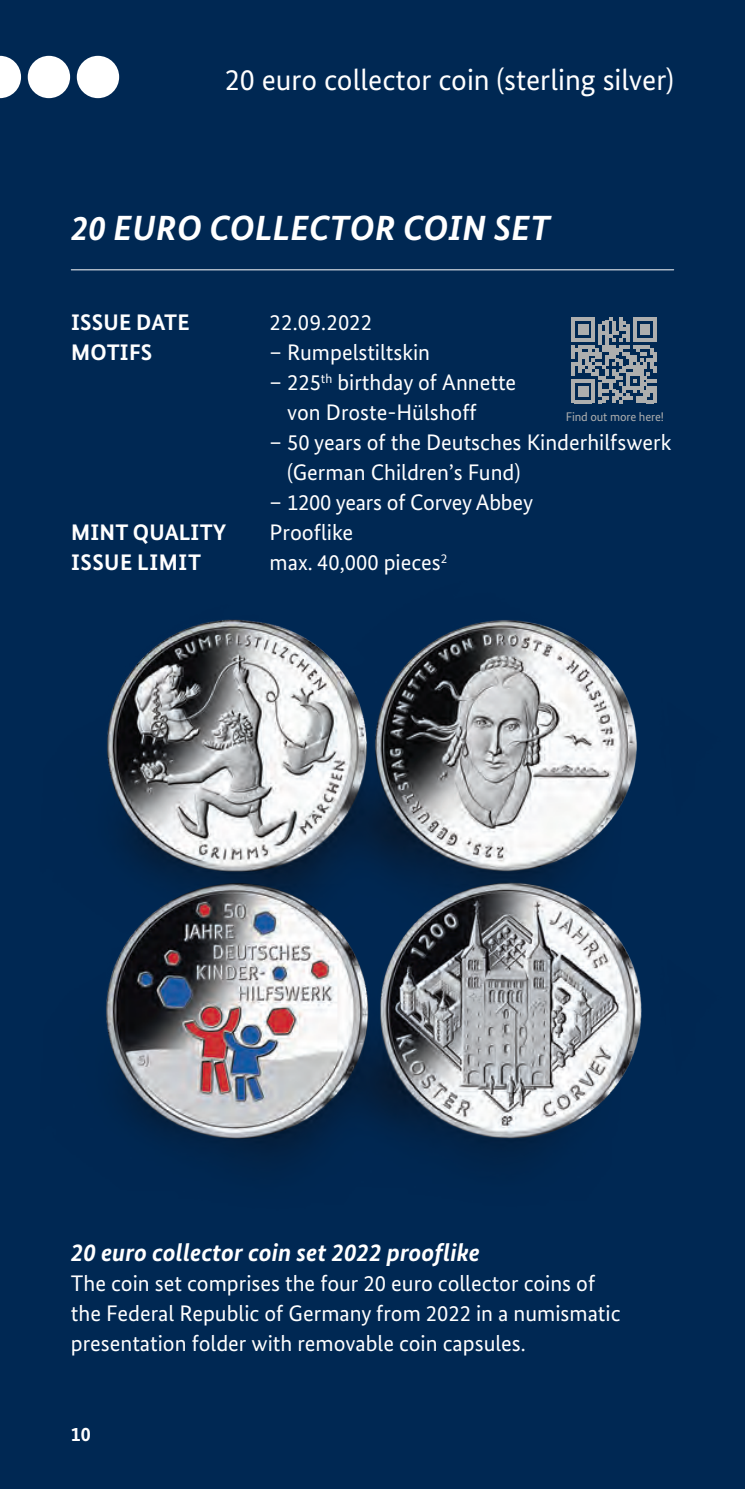
<style>
.page{position:relative;width:745px;height:1489px;background:#fff}
.page>*{position:absolute;margin:0;border:0;box-sizing:border-box;transform-origin:0 0}
.t1{font:italic 700 35px "Bundes Sans";letter-spacing:.01em;color:#fff}
.t2{font:30px "Bundes Sans";color:#fff}
.t3{font:italic 700 25px "Bundes Sans";color:#fff}
.t4{font:22.5px/30px "Bundes Sans";color:#fff}
.t5{font:700 22.5px "Bundes Sans";letter-spacing:.01em;color:#fff}
.t6{font:700 20px "Bundes Sans";color:#fff}
.t7{font:12.5px "Bundes Sans";letter-spacing:-.01em;color:#adaeae}
</style>
<div class="page">
<div style="left:0;top:0;width:744px;height:1488px;background:#002853"></div>
<img style="left:106px;top:619px;width:536px;height:546px">
<hr style="left:71px;top:269px;width:602px;height:1px;background:#fff">
<hr style="left:744px;top:38px;width:1px;height:77px;background:#002853">
<div style="left:28px;top:56px;width:42px;height:42px;background:#fff;border-radius:50%"></div>
<svg style="left:0;top:56px;width:21px;height:42px"></svg>
<div style="left:77px;top:56px;width:42px;height:42px;background:#fff;border-radius:50%"></div>
<svg style="left:571px;top:317px;width:85px;height:86px"></svg>
<h2 class="t2" style="left:225px;top:61px;width:450px">20 euro collector coin (sterling silver)</h2>
<h1 class="t1" style="left:71px;top:207px;width:480px">20 EURO COLLECTOR COIN SET</h1>
<p class="t5" style="left:71px;top:309px;width:120px">ISSUE DATE</p>
<p class="t4" style="left:269px;top:307px;width:104px">22.09.2022</p>
<p class="t5" style="left:71px;top:339px;width:83px">MOTIFS</p>
<p class="t4" style="left:269px;top:337px;width:162px">– Rumpelstiltskin</p>
<p class="t4" style="left:287px;top:367px;width:230px;text-indent:-17px">– 225<sup>th</sup> birthday of Annette von Droste-Hülshoff</p>
<p class="t4" style="left:287px;top:427px;width:385px;text-indent:-18px">– 50 years of the Deutsches Kinderhilfswerk (German Children’s Fund)</p>
<p class="t4" style="left:269px;top:487px;width:265px">– 1200 years of Corvey Abbey</p>
<p class="t5" style="left:71px;top:519px;width:156px">MINT QUALITY</p>
<p class="t4" style="left:269px;top:517px;width:85px">Prooflike</p>
<p class="t5" style="left:71px;top:549px;width:131px">ISSUE LIMIT</p>
<p class="t4" style="left:269px;top:547px;width:179px">max. 40,000 pieces<sup>2</sup></p>
<p class="t7" style="left:565px;top:408px;width:100px">Find out more here!</p>
<p class="t3" style="left:71px;top:1236px;width:410px">20 euro collector coin set 2022 prooflike</p>
<p class="t4" style="left:71px;top:1267px;width:550px">The coin set comprises the four 20 euro collector coins of the Federal Republic of Germany from 2022 in a numismatic presentation folder with removable coin capsules.</p>
<p class="t6" style="left:71px;top:1421px;width:21px">10</p>
</div>
